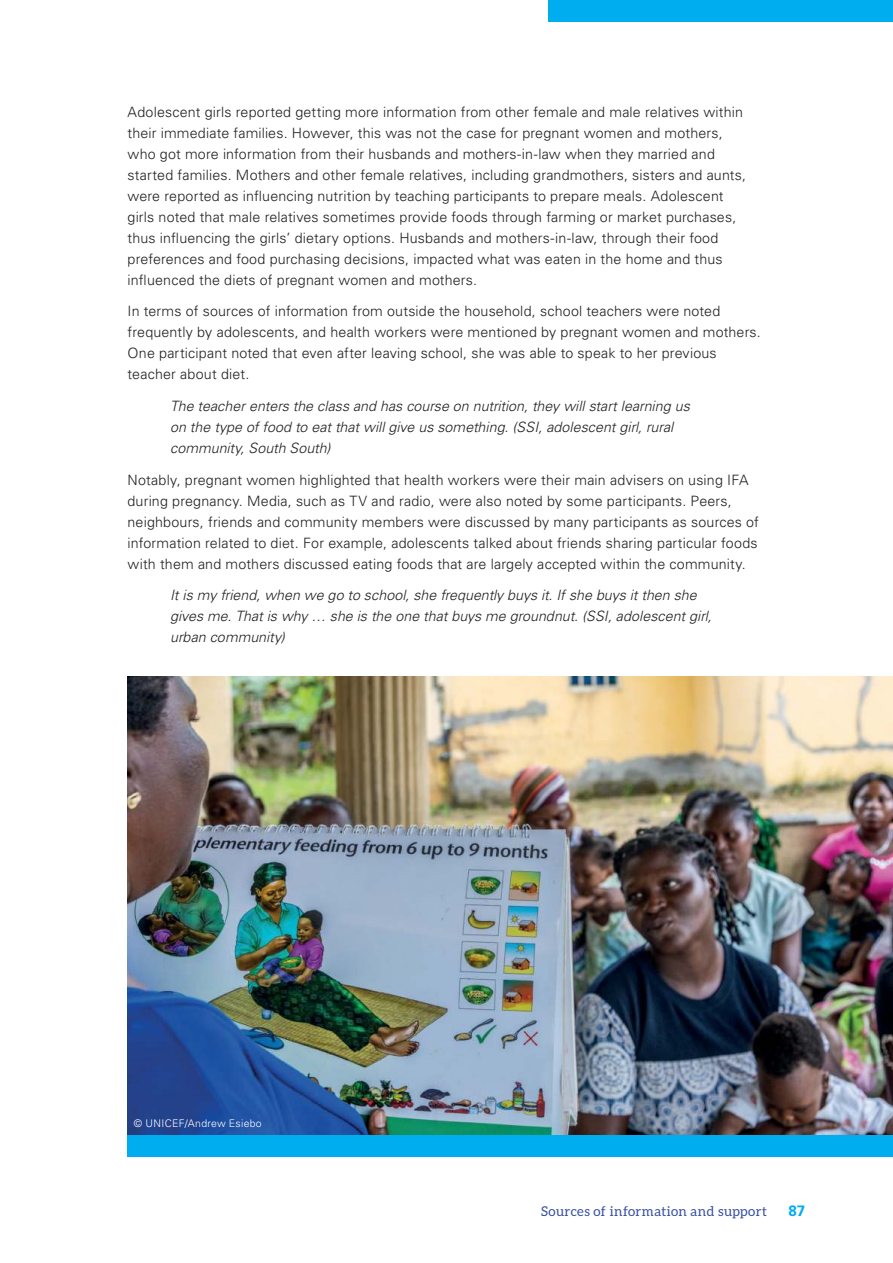
<style>
.page{position:relative;width:893px;height:1263px;background:#fff}
.page>*{position:absolute;margin:0;border:0;box-sizing:border-box;transform-origin:0 0}
.t1{font:700 15px "Univers LT Std";color:#00adef}
.t2{font:300 14.25px/21px "Univers LT Std";letter-spacing:.01em;color:#221f1f}
.t3{font:italic 300 14.25px/21px "Univers LT Std";color:#221f1f}
.t4{font:13.5px "Aleo";letter-spacing:.03em;color:#364ea1}
.t5{font:300 10.5px "Univers LT Std";letter-spacing:.025em;color:#fff}
</style>
<div class="page">
<div style="left:549px;top:0;width:344px;height:21px;background:#00adef"></div>
<img style="left:128px;top:676px;width:765px;height:459px">
<div style="left:128px;top:1135px;width:765px;height:22px;background:#00adef"></div>
<p class="t2" style="left:128px;top:102px;width:620px">Adolescent girls reported getting more information from other female and male relatives within their immediate families. However, this was not the case for pregnant women and mothers, who got more information from their husbands and mothers-in-law when they married and started families. Mothers and other female relatives, including grandmothers, sisters and aunts, were reported as influencing nutrition by teaching participants to prepare meals. Adolescent girls noted that male relatives sometimes provide foods through farming or market purchases, thus influencing the girls’ dietary options. Husbands and mothers-in-law, through their food preferences and food purchasing decisions, impacted what was eaten in the home and thus influenced the diets of pregnant women and mothers.</p>
<p class="t2" style="left:128px;top:302px;width:635px">In terms of sources of information from outside the household, school teachers were noted frequently by adolescents, and health workers were mentioned by pregnant women and mothers.<br>One participant noted that even after leaving school, she was able to speak to her previous teacher about diet.</p>
<p class="t3" style="left:170px;top:397px;width:521px">The teacher enters the class and has course on nutrition, they will start learning us on the type of food to eat that will give us something. (SSI, adolescent girl, rural community, South South)</p>
<p class="t2" style="left:128px;top:470px;width:633px">Notably, pregnant women highlighted that health workers were their main advisers on using IFA during pregnancy. Media, such as TV and radio, were also noted by some participants. Peers, neighbours, friends and community members were discussed by many participants as sources of information related to diet. For example, adolescents talked about friends sharing particular foods with them and mothers discussed eating foods that are largely accepted within the community.</p>
<p class="t3" style="left:170px;top:586px;width:543px">It is my friend, when we go to school, she frequently buys it. If she buys it then she gives me. That is why … she is the one that buys me groundnut. (SSI, adolescent girl, urban community)</p>
<p class="t5" style="left:134px;top:1119px;width:129px">© UNICEF/Andrew Esiebo</p>
<p class="t4" style="left:541px;top:1206px;width:227px">Sources of information and support</p>
<p class="t1" style="left:788px;top:1205px;width:18px">87</p>
</div>
